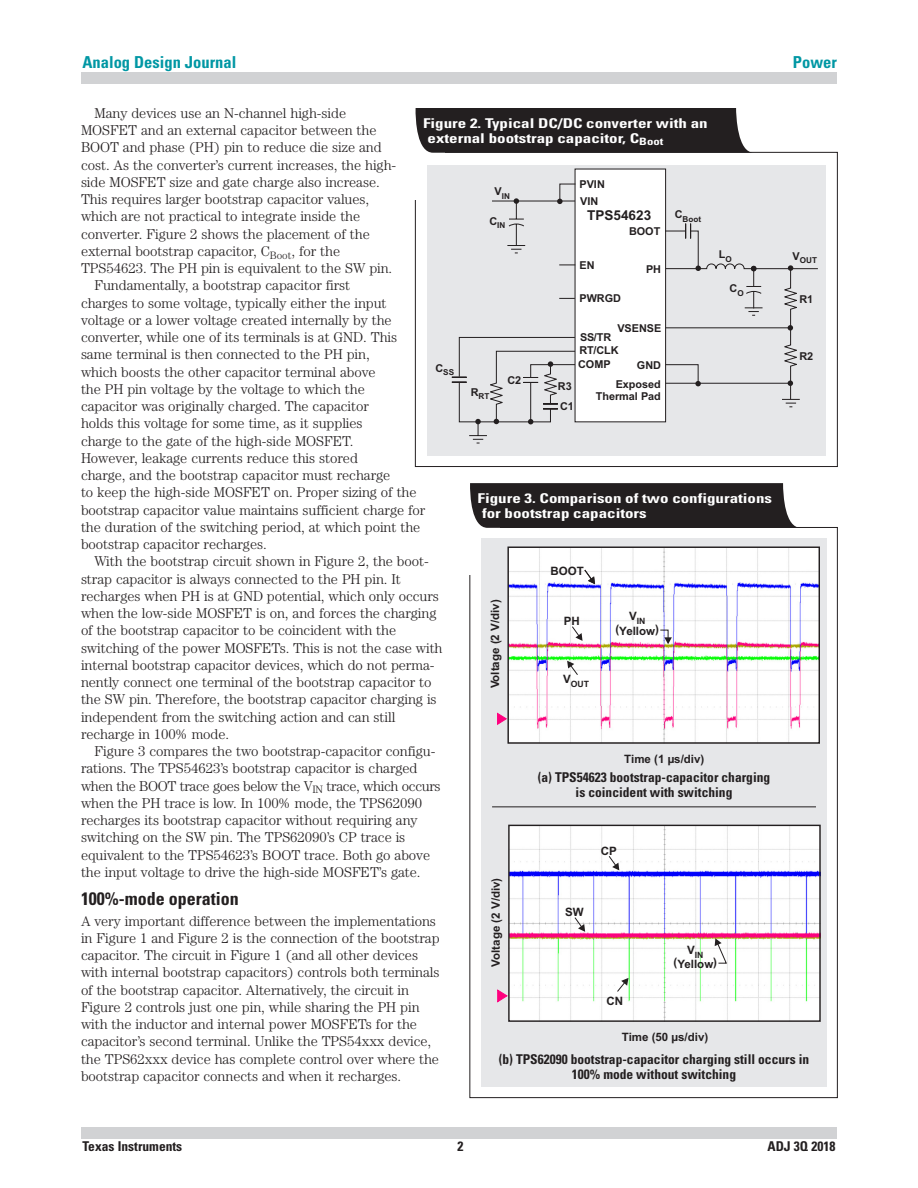
<style>
.page{position:relative;width:918px;height:1188px;background:#fff}
.page>*{position:absolute;margin:0;border:0;box-sizing:border-box;transform-origin:0 0}
.t1{font:700 condensed 18px "Univers";color:#231f20}
.t2{font:700 condensed 16.5px "Univers";color:#0097a4}
.t3{font:300 14.25px/17.2px "Century";letter-spacing:-.005em;color:#231f20}
.t4{font:300 14.25px "Century";letter-spacing:-.025em;color:#231f20}
.t5{font:700 condensed 13.5px/15px "Univers";color:#231f20;text-align:center}
.t6{font:700 condensed 13.5px/15px "Univers";color:#fff;scale:1.26 1}
.t7{font:700 13.5px "Arial";color:#231f20}
.t8{font:700 11.55px "Arial";color:#231f20}
.t9{font:700 10.8px/12.1px "Arial";color:#231f20;text-align:right}
.t10{font:700 8.7px "Arial";color:#231f20}
.t11{font:700 8.1px "Arial";color:#231f20}
</style>
<div class="page">
<div style="left:81px;top:1127px;width:756px;height:11px;background:#d1d2d4"></div>
<div style="left:81px;top:73px;width:756px;height:11px;background:#d1d2d4"></div>
<svg style="left:415px;top:108px;width:339px;height:45px;background:#2f2b2c"></svg>
<div style="left:427px;top:165px;width:399px;height:291px;background:#e6e7e9"></div>
<div style="left:575px;top:169px;width:91px;height:253px;background:#fff"></div>
<hr style="left:754px;top:268px;width:64px;height:1px;background:#231f20">
<svg style="left:468px;top:265px;width:333px;height:179px"></svg>
<svg style="left:475px;top:419px;width:6px;height:5px"></svg>
<svg style="left:458px;top:183px;width:304px;height:222px"></svg>
<svg style="left:470px;top:483px;width:331px;height:45px;background:#2f2b2c"></svg>
<div style="left:481px;top:538px;width:345px;height:549px;background:#e6e7e9"></div>
<img style="left:509px;top:549px;width:309px;height:193px">
<div style="left:507px;top:547px;width:313px;height:197px;border:1px solid #231f20"></div>
<svg style="left:584px;top:569px;width:11px;height:15px"></svg>
<svg style="left:567px;top:661px;width:12px;height:15px"></svg>
<svg style="left:571px;top:625px;width:12px;height:16px"></svg>
<svg style="left:659px;top:629px;width:13px;height:15px"></svg>
<svg style="left:497px;top:712px;width:11px;height:14px"></svg>
<img style="left:510px;top:827px;width:309px;height:193px">
<div style="left:508px;top:825px;width:313px;height:197px;border:1px solid #231f20"></div>
<svg style="left:608px;top:855px;width:11px;height:15px"></svg>
<svg style="left:616px;top:978px;width:13px;height:15px"></svg>
<svg style="left:574px;top:916px;width:11px;height:16px"></svg>
<svg style="left:715px;top:938px;width:13px;height:26px"></svg>
<svg style="left:497px;top:989px;width:12px;height:14px"></svg>
<hr style="left:492px;top:806px;width:324px;height:1px;background:#231f20">
<p class="t2" style="left:82px;top:52px;width:155px">Analog Design Journal</p>
<p class="t2" style="left:793px;top:52px;width:46px">Power</p>
<p class="t3" style="left:94px;top:104px;width:253px">Many devices use an N-channel high-side</p>
<p class="t3" style="left:81px;top:121px;width:297px">MOSFET and an external capacitor between the</p>
<p class="t3" style="left:81px;top:139px;width:302px">BOOT and phase (PH) pin to reduce die size and</p>
<p class="t3" style="left:81px;top:156px;width:317px">cost. As the converter’s current increases, the high-</p>
<p class="t3" style="left:81px;top:173px;width:300px">side MOSFET size and gate charge also increase.</p>
<p class="t3" style="left:81px;top:190px;width:290px">This requires larger bootstrap capacitor values,</p>
<p class="t3" style="left:81px;top:208px;width:281px">which are not practical to integrate inside the</p>
<p class="t3" style="left:81px;top:225px;width:290px">converter. Figure 2 shows the placement of the</p>
<p class="t3" style="left:81px;top:242px;width:261px">external bootstrap capacitor, C<sub>Boot</sub>, for the</p>
<p class="t3" style="left:81px;top:259px;width:313px">TPS54623. The PH pin is equivalent to the SW pin.</p>
<p class="t3" style="left:94px;top:277px;width:257px">Fundamentally, a bootstrap capacitor first</p>
<p class="t3" style="left:81px;top:294px;width:307px">charges to some voltage, typically either the input</p>
<p class="t3" style="left:81px;top:311px;width:312px">voltage or a lower voltage created internally by the</p>
<p class="t3" style="left:81px;top:328px;width:318px">converter, while one of its terminals is at GND. This</p>
<p class="t3" style="left:81px;top:346px;width:290px">same terminal is then connected to the PH pin,</p>
<p class="t3" style="left:81px;top:363px;width:296px">which boosts the other capacitor terminal above</p>
<p class="t3" style="left:81px;top:380px;width:285px">the PH pin voltage by the voltage to which the</p>
<p class="t3" style="left:81px;top:397px;width:290px">capacitor was originally charged. The capacitor</p>
<p class="t3" style="left:81px;top:415px;width:283px">holds this voltage for some time, as it supplies</p>
<p class="t3" style="left:81px;top:432px;width:274px">charge to the gate of the high-side MOSFET.</p>
<p class="t3" style="left:81px;top:449px;width:278px">However, leakage currents reduce this stored</p>
<p class="t3" style="left:81px;top:466px;width:311px">charge, and the bootstrap capacitor must recharge</p>
<p class="t3" style="left:81px;top:484px;width:337px">to keep the high-side MOSFET on. Proper sizing of the</p>
<p class="t3" style="left:81px;top:501px;width:346px">bootstrap capacitor value maintains sufficient charge for</p>
<p class="t3" style="left:81px;top:518px;width:341px">the duration of the switching period, at which point the</p>
<p class="t3" style="left:81px;top:535px;width:187px">bootstrap capacitor recharges.</p>
<p class="t3" style="left:94px;top:553px;width:336px">With the bootstrap circuit shown in Figure 2, the boot-</p>
<p class="t3" style="left:81px;top:570px;width:321px">strap capacitor is always connected to the PH pin. It</p>
<p class="t3" style="left:81px;top:587px;width:360px">recharges when PH is at GND potential, which only occurs</p>
<p class="t3" style="left:81px;top:604px;width:357px">when the low-side MOSFET is on, and forces the charging</p>
<p class="t3" style="left:81px;top:622px;width:317px">of the bootstrap capacitor to be coincident with the</p>
<p class="t3" style="left:81px;top:639px;width:363px">switching of the power MOSFETs. This is not the case with</p>
<p class="t3" style="left:81px;top:656px;width:355px">internal bootstrap capacitor devices, which do not perma-</p>
<p class="t3" style="left:81px;top:673px;width:352px">nently connect one terminal of the bootstrap capacitor to</p>
<p class="t3" style="left:81px;top:691px;width:357px">the SW pin. Therefore, the bootstrap capacitor charging is</p>
<p class="t3" style="left:81px;top:708px;width:316px">independent from the switching action and can still</p>
<p class="t3" style="left:81px;top:725px;width:150px">recharge in 100% mode.</p>
<p class="t3" style="left:94px;top:742px;width:342px">Figure 3 compares the two bootstrap-capacitor configu-</p>
<p class="t3" style="left:81px;top:760px;width:338px">rations. The TPS54623’s bootstrap capacitor is charged</p>
<p class="t4" style="left:81px;top:777px;width:361px">when the BOOT trace goes below the V<sub>IN</sub> trace, which occurs</p>
<p class="t3" style="left:81px;top:794px;width:343px">when the PH trace is low. In 100% mode, the TPS62090</p>
<p class="t3" style="left:81px;top:811px;width:338px">recharges its bootstrap capacitor without requiring any</p>
<p class="t3" style="left:81px;top:829px;width:326px">switching on the SW pin. The TPS62090’s CP trace is</p>
<p class="t3" style="left:81px;top:846px;width:351px">equivalent to the TPS54623’s BOOT trace. Both go above</p>
<p class="t3" style="left:81px;top:863px;width:341px">the input voltage to drive the high-side MOSFET’s gate.</p>
<p class="t1" style="left:81px;top:888px;width:159px">100%-mode operation</p>
<p class="t3" style="left:81px;top:912px;width:360px">A very important difference between the implementations in Figure 1 and Figure 2 is the connection of the bootstrap capacitor. The circuit in Figure 1 (and all other devices with internal bootstrap capacitors) controls both terminals of the bootstrap capacitor. Alternatively, the circuit in Figure 2 controls just one pin, while sharing the PH pin with the inductor and internal power MOSFETs for the capacitor’s second terminal. Unlike the TPS54xxx device, the TPS62xxx device has complete control over where the bootstrap capacitor connects and when it recharges.</p>
<p class="t6" style="left:428px;top:115px;width:224px;text-indent:-4px">Figure 2. Typical DC/DC converter with an external bootstrap capacitor, C<sub>Boot</sub></p>
<p class="t9" style="left:580px;top:179px;width:27px">PVIN</p>
<p class="t11" style="left:495px;top:193px;width:17px"><sup>V</sup>IN</p>
<p class="t9" style="left:580px;top:196px;width:20px">VIN</p>
<p class="t7" style="left:587px;top:210px;width:66px">TPS54623</p>
<p class="t11" style="left:675px;top:216px;width:28px"><sup>C</sup>Boot</p>
<p class="t11" style="left:489px;top:222px;width:17px"><sup>C</sup>IN</p>
<p class="t9" style="left:629px;top:226px;width:33px">BOOT</p>
<p class="t9" style="left:719px;top:250px;width:14px">L<sub>O</sub></p>
<p class="t11" style="left:793px;top:258px;width:26px"><sup>V</sup>OUT</p>
<p class="t9" style="left:580px;top:260px;width:17px">EN</p>
<p class="t9" style="left:646px;top:264px;width:17px">PH</p>
<p class="t9" style="left:730px;top:283px;width:16px">C<sub>O</sub></p>
<p class="t9" style="left:579px;top:293px;width:43px">PWRGD</p>
<p class="t9" style="left:799px;top:294px;width:15px">R1</p>
<p class="t9" style="left:617px;top:323px;width:46px">VSENSE</p>
<p class="t9" style="left:580px;top:333px;width:33px">SS/TR</p>
<p class="t9" style="left:596px;top:379px;width:67px">Exposed<br>Thermal Pad</p>
<p class="t9" style="left:579px;top:345px;width:41px">RT/CLK</p>
<p class="t9" style="left:799px;top:351px;width:15px">R2</p>
<p class="t9" style="left:578px;top:359px;width:34px">COMP</p>
<p class="t9" style="left:637px;top:360px;width:26px">GND</p>
<p class="t11" style="left:435px;top:369px;width:20px"><sup>C</sup>SS</p>
<p class="t9" style="left:507px;top:375px;width:15px">C2</p>
<p class="t11" style="left:471px;top:393px;width:20px"><sup>R</sup>RT</p>
<p class="t9" style="left:558px;top:377px;width:18px;line-height:20px;text-align:left">R3<br>C1</p>
<p class="t6" style="left:482px;top:490px;width:232px;text-indent:-4px">Figure 3. Comparison of two configurations for bootstrap capacitors</p>
<p class="t8" style="left:551px;top:566px;width:35px">BOOT</p>
<p class="t8" style="left:491px;top:688px;width:90px;rotate:-90deg">Voltage (2 V/div)</p>
<p class="t10" style="left:629px;top:618px;width:18px"><sup>V</sup>IN</p>
<p class="t8" style="left:615px;top:626px;width:45px">(Yellow)</p>
<p class="t8" style="left:564px;top:617px;width:18px">PH</p>
<p class="t10" style="left:563px;top:680px;width:27px"><sup>V</sup>OUT</p>
<p class="t8" style="left:624px;top:755px;width:82px">Time (1 µs/div)</p>
<p class="t5" style="left:538px;top:770px;width:234px">(a) TPS54623 bootstrap-capacitor charging is coincident with switching</p>
<p class="t8" style="left:601px;top:847px;width:18px">CP</p>
<p class="t8" style="left:491px;top:967px;width:90px;rotate:-90deg">Voltage (2 V/div)</p>
<p class="t8" style="left:565px;top:908px;width:20px">SW</p>
<p class="t10" style="left:687px;top:951px;width:18px"><sup>V</sup>IN</p>
<p class="t8" style="left:674px;top:960px;width:45px">(Yellow)</p>
<p class="t8" style="left:606px;top:996px;width:18px">CN</p>
<p class="t8" style="left:622px;top:1033px;width:88px">Time (50 µs/div)</p>
<p class="t5" style="left:499px;top:1052px;width:312px">(b) TPS62090 bootstrap-capacitor charging still occurs in<br>100% mode without switching</p>
<p class="t5" style="left:82px;top:1139px;width:101px">Texas Instruments</p>
<p class="t5" style="left:458px;top:1139px;width:7px">2</p>
<p class="t5" style="left:767px;top:1139px;width:70px">ADJ 3Q 2018</p>
</div>
